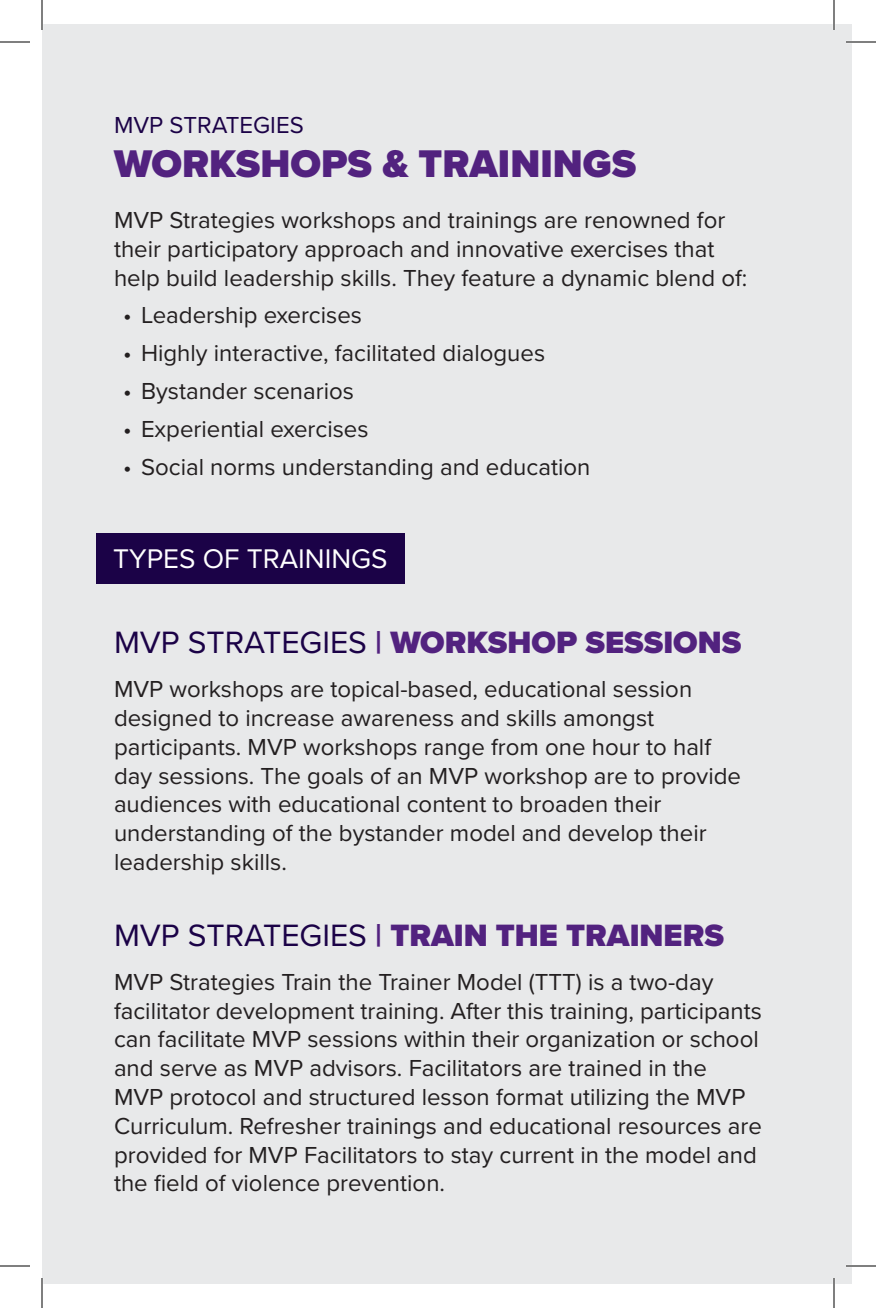
<style>
.page{position:relative;width:876px;height:1308px;background:#fff}
.page>*{position:absolute;margin:0;border:0;box-sizing:border-box;transform-origin:0 0}
.t1{font:900 40px "Proxima Nova";color:#52227f}
.t2{font:900 32px "Proxima Nova";color:#52227f}
.t3{font:28px "Proxima Nova";color:#fff}
.t4{font:24px/28.8px "Proxima Nova";color:#231f20}
.t5{font:24px "Proxima Nova";color:#1b0247}
.s1{font-weight:400;color:#1b0247}
.s2{font-weight:700}
</style>
<div class="page">
<div style="left:42px;top:24px;width:810px;height:1260px;background:#e8e9ea"></div>
<div style="left:96px;top:533px;width:309px;height:51px;background:#1b0247"></div>
<hr style="left:846px;top:41px;width:30px;height:2px;background:#fff">
<hr style="left:846px;top:1265px;width:30px;height:2px;background:#fff">
<hr style="left:833px;top:0;width:2px;height:30px;background:#fff">
<hr style="left:833px;top:1278px;width:2px;height:30px;background:#fff">
<hr style="left:0;top:42px;width:30px;height:1px;background:#000">
<hr style="left:846px;top:42px;width:30px;height:1px;background:#000">
<hr style="left:0;top:1266px;width:30px;height:1px;background:#000">
<hr style="left:846px;top:1266px;width:30px;height:1px;background:#000">
<hr style="left:42px;top:0;width:1px;height:30px;background:#000">
<hr style="left:42px;top:1278px;width:1px;height:30px;background:#000">
<hr style="left:834px;top:0;width:1px;height:30px;background:#000">
<hr style="left:834px;top:1278px;width:1px;height:30px;background:#000">
<p class="t5" style="left:114px;top:107px;width:191px">MVP STRATEGIES</p>
<p class="t1" style="left:114px;top:134px;width:524px">WORKSHOPS &amp; TRAININGS</p>
<p class="t4" style="left:114px;top:205px;width:635px">MVP Strategies workshops and trainings are renowned for their participatory approach and innovative exercises that help build leadership skills. They feature a dynamic blend of:</p>
<p class="t4" style="left:123px;top:300px;width:241px">• Leadership exercises</p>
<p class="t4" style="left:123px;top:338px;width:424px">• Highly interactive, facilitated dialogues</p>
<p class="t4" style="left:123px;top:376px;width:232px">• Bystander scenarios</p>
<p class="t4" style="left:123px;top:413px;width:247px">• Experiential exercises</p>
<p class="t4" style="left:123px;top:451px;width:469px">• Social norms understanding and education</p>
<p class="t3" style="left:113px;top:538px;width:276px">TYPES OF TRAININGS</p>
<p class="t2" style="left:114px;top:619px;width:629px"><span class="s1">MVP STRATEGIES</span> <span class="s2">|</span> WORKSHOP SESSIONS</p>
<p class="t4" style="left:114px;top:674px;width:629px">MVP workshops are topical-based, educational session designed to increase awareness and skills amongst participants. MVP workshops range from one hour to half day sessions. The goals of an MVP workshop are to provide audiences with educational content to broaden their understanding of the bystander model and develop their leadership skills.</p>
<p class="t2" style="left:114px;top:911px;width:611px"><span class="s1">MVP STRATEGIES</span> <span class="s2">|</span> TRAIN THE TRAINERS</p>
<p class="t4" style="left:114px;top:966px;width:650px">MVP Strategies Train the Trainer Model (TTT) is a two-day facilitator development training. After this training, participants can facilitate MVP sessions within their organization or school and serve as MVP advisors. Facilitators are trained in the MVP protocol and structured lesson format utilizing the MVP Curriculum. Refresher trainings and educational resources are provided for MVP Facilitators to stay current in the model and the field of violence prevention.</p>
</div>
